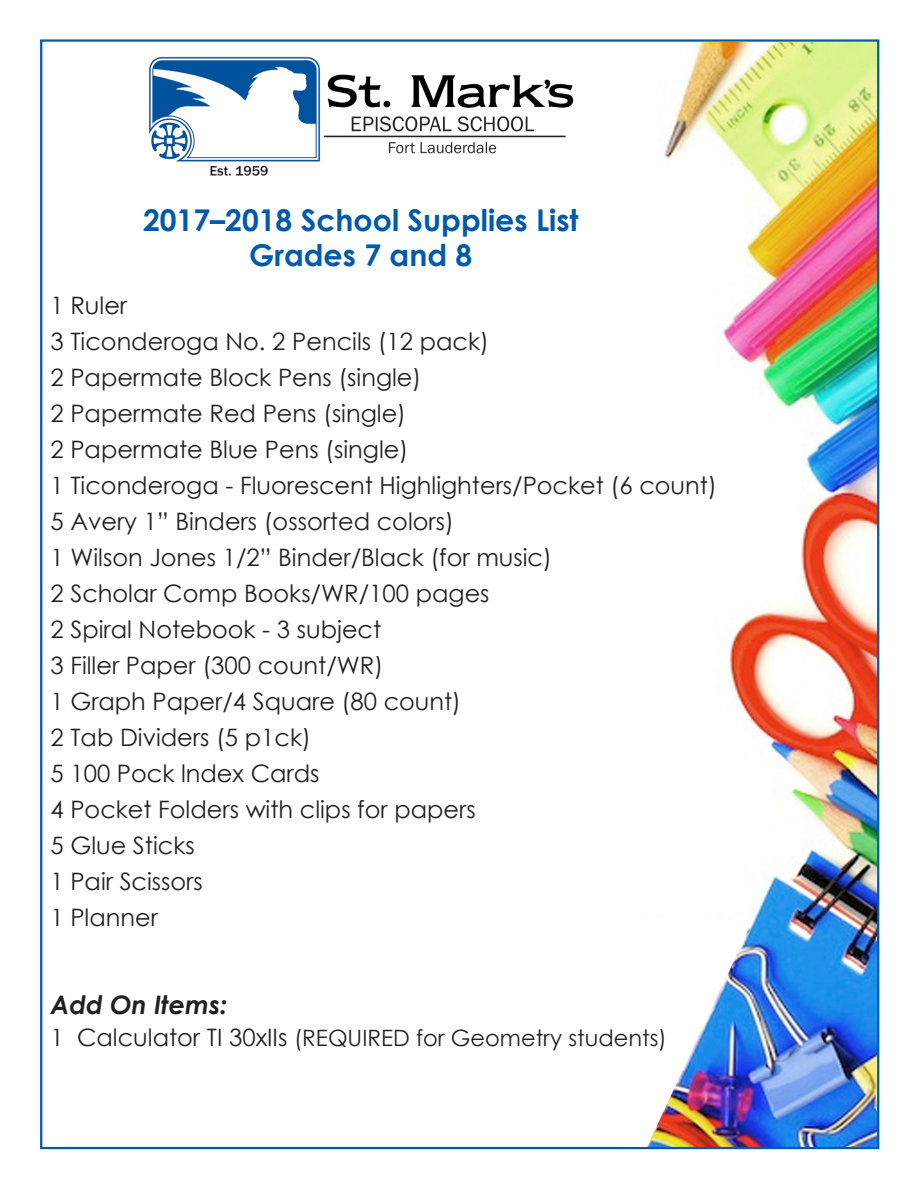
<style>
.page{position:relative;width:918px;height:1188px;background:#fff}
.page>*{position:absolute;margin:0;border:0;box-sizing:border-box;transform-origin:0 0}
.t1{font:700 30px "Century Gothic";color:#015aaa}
.t2{font:italic 700 25.5px "Century Gothic";color:#231f20}
.t3{font:24px "Century Gothic";color:#231f20}
.t4{font:22.5px "Century Gothic";color:#231f20}
.s1{font-size:24px}
</style>
<div class="page">
<img style="left:664px;top:42px;width:212px;height:1104px">
<img style="left:149px;top:56px;width:425px;height:120px">
<img style="left:647px;top:918px;width:104px;height:229px">
<p class="t1" style="left:143px;top:198px;width:437px">2017–2018 School Supplies List</p>
<p class="t1" style="left:249px;top:232px;width:225px">Grades 7 and 8</p>
<p class="t3" style="left:50px;top:288px;width:78px">1 Ruler</p>
<p class="t3" style="left:50px;top:324px;width:440px">3 Ticonderoga No. 2 Pencils (12 pack)</p>
<p class="t3" style="left:50px;top:360px;width:372px">2 Papermate Block Pens (single)</p>
<p class="t3" style="left:50px;top:396px;width:357px">2 Papermate Red Pens (single)</p>
<p class="t3" style="left:50px;top:432px;width:359px">2 Papermate Blue Pens (single)</p>
<p class="t3" style="left:50px;top:468px;width:668px">1 Ticonderoga - Fluorescent Highlighters/Pocket (6 count)</p>
<p class="t3" style="left:50px;top:504px;width:405px">5 Avery 1” Binders (ossorted colors)</p>
<p class="t3" style="left:50px;top:540px;width:503px">1 Wilson Jones 1/2” Binder/Black (for music)</p>
<p class="t3" style="left:50px;top:576px;width:441px">2 Scholar Comp Books/WR/100 pages</p>
<p class="t3" style="left:50px;top:612px;width:332px">2 Spiral Notebook - 3 subject</p>
<p class="t3" style="left:50px;top:648px;width:334px">3 Filler Paper (300 count/WR)</p>
<p class="t3" style="left:50px;top:684px;width:412px">1 Graph Paper/4 Square (80 count)</p>
<p class="t3" style="left:50px;top:720px;width:262px">2 Tab Dividers (5 p1ck)</p>
<p class="t3" style="left:50px;top:756px;width:271px">5 100 Pock lndex Cards</p>
<p class="t3" style="left:50px;top:792px;width:427px">4 Pocket Folders with clips for papers</p>
<p class="t3" style="left:50px;top:828px;width:146px">5 Glue Sticks</p>
<p class="t3" style="left:50px;top:864px;width:154px">1 Pair Scissors</p>
<p class="t3" style="left:50px;top:900px;width:109px">1 Planner</p>
<p class="t2" style="left:50px;top:986px;width:178px">Add On Items:</p>
<p class="t4" style="left:50px;top:1022px;width:618px"><span class="s1">1 Calculator TI 30xIIs</span> (REQUIRED for Geometry students)</p>
</div>
